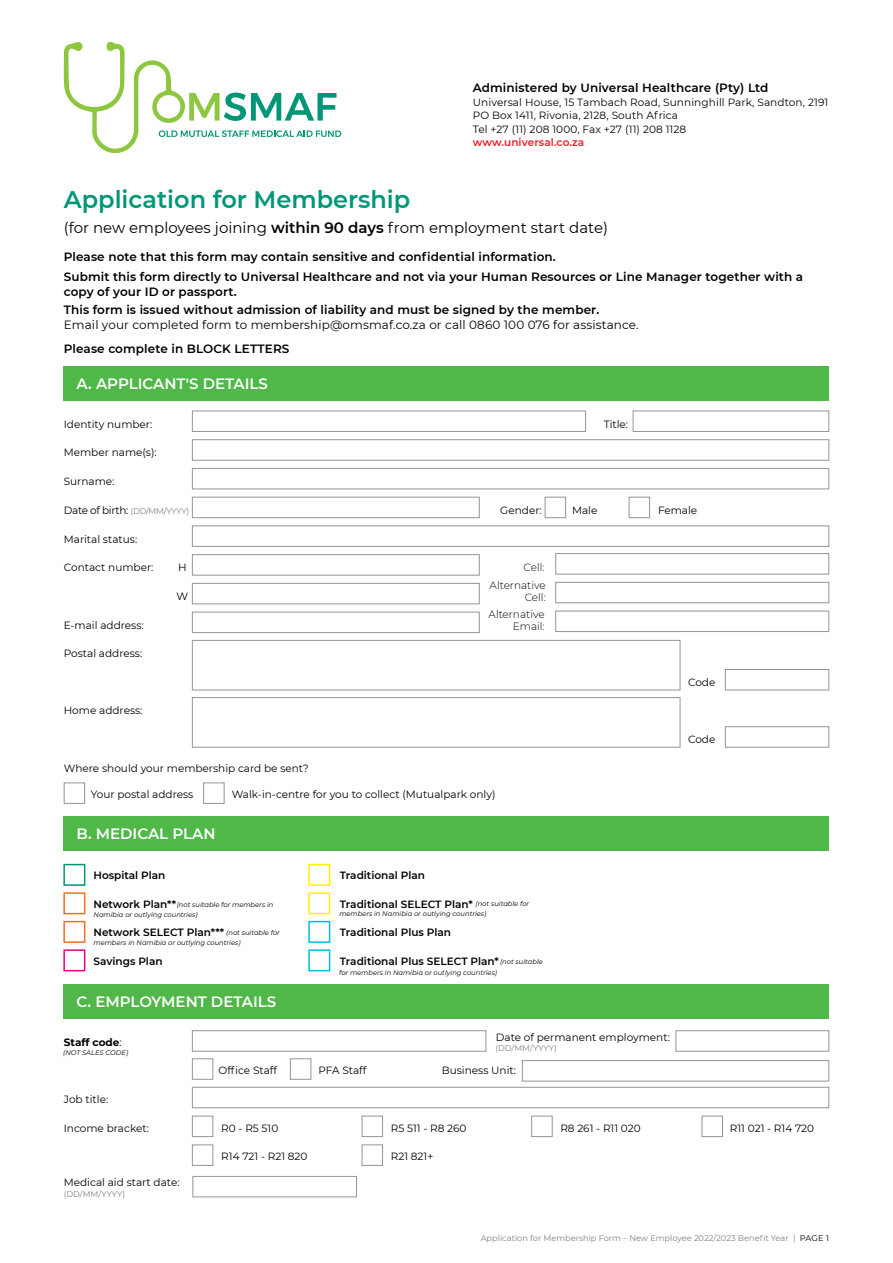
<style>
.page{position:relative;width:893px;height:1263px;background:#fff}
.page>*{position:absolute;margin:0;border:0;box-sizing:border-box;transform-origin:0 0}
.t1{font:600 24px "Montserrat";color:#009677}
.t2{font:15px "Montserrat";color:#000}
.t3{font:600 15px "Montserrat";color:#fff}
.t4{font:600 12px/19.2px "Montserrat";letter-spacing:.01em;color:#000}
.t5{font:12px "Montserrat";letter-spacing:.01em;color:#000}
.t6{font:10.5px/13.5px "Montserrat";color:#000}
.t7{font:600 10.5px "Montserrat";color:#000}
.t8{font:300 10.5px/11.7px "Montserrat";color:#000;text-align:right}
.t9{font:10.5px "Montserrat";letter-spacing:-.03em;color:#000}
.t10{font:600 10.5px "Montserrat";letter-spacing:.01em;color:#ed1d24}
.t11{font:700 10.5px "Montserrat";color:#000}
.t12{font:8.25px "Montserrat";color:#808285}
.t13{font:italic 6.75px/10.5px "Montserrat";color:#000}
.s1{font-weight:600}
.s2{font-size:8.25px;color:#808285}
.s3{font-weight:400}
.s4{color:#000}
</style>
<div class="page">
<svg style="left:64px;top:42px;width:277px;height:111px"></svg>
<div style="left:64px;top:366px;width:765px;height:35px;background:#50b848"></div>
<div style="left:545px;top:497px;width:21px;height:21px;border:1px solid #939598"></div>
<div style="left:629px;top:497px;width:21px;height:21px;border:1px solid #939598"></div>
<div style="left:192px;top:411px;width:394px;height:21px;border:1px solid #939598"></div>
<div style="left:192px;top:439px;width:637px;height:22px;border:1px solid #939598"></div>
<div style="left:192px;top:468px;width:637px;height:21px;border:1px solid #939598"></div>
<div style="left:192px;top:612px;width:288px;height:21px;border:1px solid #939598"></div>
<div style="left:192px;top:640px;width:488px;height:50px;border:1px solid #939598"></div>
<div style="left:192px;top:697px;width:488px;height:50px;border:1px solid #939598"></div>
<div style="left:192px;top:583px;width:288px;height:21px;border:1px solid #939598"></div>
<div style="left:192px;top:554px;width:288px;height:21px;border:1px solid #939598"></div>
<div style="left:192px;top:525px;width:637px;height:22px;border:1px solid #939598"></div>
<div style="left:725px;top:669px;width:104px;height:21px;border:1px solid #939598"></div>
<div style="left:725px;top:726px;width:104px;height:22px;border:1px solid #939598"></div>
<div style="left:633px;top:411px;width:196px;height:21px;border:1px solid #939598"></div>
<div style="left:192px;top:497px;width:288px;height:21px;border:1px solid #939598"></div>
<div style="left:64px;top:816px;width:765px;height:34px;background:#50b848"></div>
<div style="left:64px;top:984px;width:765px;height:35px;background:#50b848"></div>
<div style="left:192px;top:1058px;width:21px;height:22px;border:1px solid #939598"></div>
<div style="left:290px;top:1058px;width:21px;height:22px;border:1px solid #939598"></div>
<div style="left:522px;top:1060px;width:307px;height:21px;border:1px solid #939598"></div>
<div style="left:192px;top:1087px;width:637px;height:21px;border:1px solid #939598"></div>
<div style="left:192px;top:1030px;width:294px;height:21px;border:1px solid #939598"></div>
<div style="left:676px;top:1030px;width:153px;height:21px;border:1px solid #939598"></div>
<div style="left:193px;top:1176px;width:164px;height:21px;border:1px solid #939598"></div>
<div style="left:192px;top:1116px;width:21px;height:21px;border:1px solid #939598"></div>
<div style="left:192px;top:1144px;width:21px;height:22px;border:1px solid #939598"></div>
<div style="left:362px;top:1116px;width:21px;height:21px;border:1px solid #939598"></div>
<div style="left:531px;top:1116px;width:22px;height:21px;border:1px solid #939598"></div>
<div style="left:702px;top:1116px;width:21px;height:21px;border:1px solid #939598"></div>
<div style="left:362px;top:1144px;width:21px;height:22px;border:1px solid #939598"></div>
<div style="left:63px;top:864px;width:22px;height:22px;border:2px solid #009677"></div>
<div style="left:63px;top:892px;width:22px;height:22px;border:2px solid #f36f21"></div>
<div style="left:308px;top:892px;width:22px;height:22px;border:2px solid #fff200"></div>
<div style="left:63px;top:921px;width:22px;height:22px;border:2px solid #f36f21"></div>
<div style="left:63px;top:949px;width:22px;height:22px;border:2px solid #ed0181"></div>
<div style="left:308px;top:949px;width:22px;height:22px;border:2px solid #00c0e8"></div>
<div style="left:308px;top:864px;width:22px;height:22px;border:2px solid #fff200"></div>
<div style="left:308px;top:921px;width:22px;height:22px;border:2px solid #00c0e8"></div>
<div style="left:64px;top:782px;width:21px;height:22px;border:1px solid #939598"></div>
<div style="left:203px;top:782px;width:22px;height:22px;border:1px solid #939598"></div>
<div style="left:555px;top:611px;width:274px;height:21px;border:1px solid #939598"></div>
<div style="left:555px;top:553px;width:274px;height:21px;border:1px solid #939598"></div>
<div style="left:555px;top:582px;width:274px;height:21px;border:1px solid #939598"></div>
<p class="t4" style="left:473px;top:78px;width:297px">Administered by Universal Healthcare (Pty) Ltd</p>
<p class="t6" style="left:473px;top:95px;width:357px">Universal House, 15 Tambach Road, Sunninghill Park, Sandton, 2191<br>PO Box 1411, Rivonia, 2128, South Africa<br>Tel +27 (11) 208 1000, Fax +27 (11) 208 1128</p>
<p class="t10" style="left:473px;top:135px;width:113px">www.universal.co.za</p>
<h1 class="t1" style="left:64px;top:183px;width:348px">Application for Membership</h1>
<p class="t4" style="left:64px;top:247px;width:741px">Please note that this form may contain sensitive and confidential information.<br>Submit this form directly to Universal Healthcare and not via your Human Resources or Line Manager together with a</p>
<p class="t4" style="left:64px;top:281px;width:174px">copy of your ID or passport.</p>
<h2 class="t2" style="left:64px;top:217px;width:546px">(for new employees joining <span class="s1">within 90 days</span> from employment start date)</h2>
<p class="t4" style="left:64px;top:300px;width:537px">This form is issued without admission of liability and must be signed by the member.</p>
<p class="t5" style="left:64px;top:317px;width:577px">Email your completed form to membership@omsmaf.co.za or call 0860 100 076 for assistance.</p>
<p class="t4" style="left:64px;top:338px;width:227px">Please complete in BLOCK LETTERS</p>
<h2 class="t3" style="left:77px;top:373px;width:193px">A. APPLICANT'S DETAILS</h2>
<p class="t6" style="left:64px;top:417px;width:90px">Identity number:</p>
<p class="t6" style="left:604px;top:417px;width:26px">Title:</p>
<p class="t6" style="left:64px;top:446px;width:95px">Member name(s):</p>
<p class="t6" style="left:64px;top:474px;width:52px">Surname:</p>
<p class="t9" style="left:64px;top:503px;width:127px">Date of birth: <span class="s2">(DD/MM/YYYY)</span></p>
<p class="t6" style="left:500px;top:503px;width:43px">Gender:</p>
<p class="t6" style="left:572px;top:503px;width:27px">Male</p>
<p class="t6" style="left:658px;top:503px;width:41px">Female</p>
<p class="t6" style="left:64px;top:532px;width:75px">Marital status:</p>
<p class="t6" style="left:64px;top:560px;width:91px">Contact number:</p>
<p class="t6" style="left:178px;top:560px;width:10px">H</p>
<p class="t6" style="left:177px;top:589px;width:13px">W</p>
<p class="t6" style="left:64px;top:618px;width:81px">E-mail address:</p>
<p class="t6" style="left:64px;top:646px;width:80px">Postal address:</p>
<p class="t6" style="left:688px;top:675px;width:29px">Code</p>
<p class="t6" style="left:64px;top:704px;width:80px">Home address:</p>
<p class="t6" style="left:688px;top:732px;width:29px">Code</p>
<p class="t8" style="left:524px;top:561px;width:23px">Cell:</p>
<p class="t8" style="left:490px;top:579px;width:58px">Alternative<br>Cell:</p>
<p class="t8" style="left:489px;top:608px;width:58px">Alternative<br>Email:</p>
<p class="t6" style="left:64px;top:761px;width:247px">Where should your membership card be sent?</p>
<p class="t6" style="left:91px;top:787px;width:104px">Your postal address</p>
<p class="t6" style="left:232px;top:787px;width:265px">Walk-in-centre for you to collect (Mutualpark only)</p>
<h2 class="t3" style="left:77px;top:823px;width:141px">B. MEDICAL PLAN</h2>
<p class="t7" style="left:94px;top:868px;width:73px">Hospital Plan</p>
<p class="t7" style="left:340px;top:868px;width:87px">Traditional Plan</p>
<p class="t7" style="left:94px;top:896px;width:84px">Network Plan**</p>
<p class="t7" style="left:340px;top:896px;width:134px">Traditional SELECT Plan*</p>
<p class="t7" style="left:94px;top:925px;width:132px">Network SELECT Plan***</p>
<p class="t7" style="left:340px;top:925px;width:113px">Traditional Plus Plan</p>
<p class="t7" style="left:94px;top:954px;width:71px">Savings Plan</p>
<p class="t7" style="left:340px;top:954px;width:161px">Traditional Plus SELECT Plan*</p>
<h2 class="t3" style="left:77px;top:991px;width:201px">C. EMPLOYMENT DETAILS</h2>
<p class="t11" style="left:64px;top:1034px;width:59px">Staff code<span class="s3">:</span></p>
<p class="t6" style="left:496px;top:1030px;width:176px">Date of permanent employment:</p>
<p class="t6" style="left:219px;top:1063px;width:60px">Office Staff</p>
<p class="t6" style="left:318px;top:1063px;width:50px">PFA Staff</p>
<p class="t6" style="left:442px;top:1063px;width:76px">Business Unit:</p>
<p class="t6" style="left:64px;top:1092px;width:46px">Job title:</p>
<p class="t6" style="left:64px;top:1121px;width:87px">Income bracket:</p>
<p class="t6" style="left:221px;top:1121px;width:59px">R0 - R5 510</p>
<p class="t6" style="left:391px;top:1121px;width:77px">R5 511 - R8 260</p>
<p class="t6" style="left:560px;top:1121px;width:82px">R8 261 - R11 020</p>
<p class="t6" style="left:730px;top:1121px;width:86px">R11 021 - R14 720</p>
<p class="t6" style="left:221px;top:1149px;width:88px">R14 721 - R21 820</p>
<p class="t6" style="left:391px;top:1149px;width:44px">R21 821+</p>
<p class="t12" style="left:64px;top:1188px;width:63px">(DD/MM/YYYY)</p>
<p class="t13" style="left:339px;top:898px;width:191px;text-indent:136px">(not suitable for members in Namibia or outlying countries)</p>
<p class="t13" style="left:94px;top:899px;width:181px;text-indent:83px">(not suitable for members in<br>Namibia or outlying countries)</p>
<p class="t13" style="left:94px;top:927px;width:188px;text-indent:133px">(not suitable for members in Namibia or outlying countries)</p>
<p class="t13" style="left:500px;top:956px;width:44px">(not suitable</p>
<p class="t13" style="left:339px;top:967px;width:160px">for members in Namibia or outlying countries)</p>
<p class="t12" style="left:495px;top:1042px;width:63px">(DD/MM/YYYY)</p>
<p class="t13" style="left:63px;top:1047px;width:67px">(NOT SALES CODE)</p>
<p class="t6" style="left:64px;top:1175px;width:117px">Medical aid start date:</p>
<p class="t12" style="left:481px;top:1232px;width:350px">Application for Membership Form – New Employee 2022/2023 Benefit Year | <span class="s4">PAGE 1</span></p>
</div>
